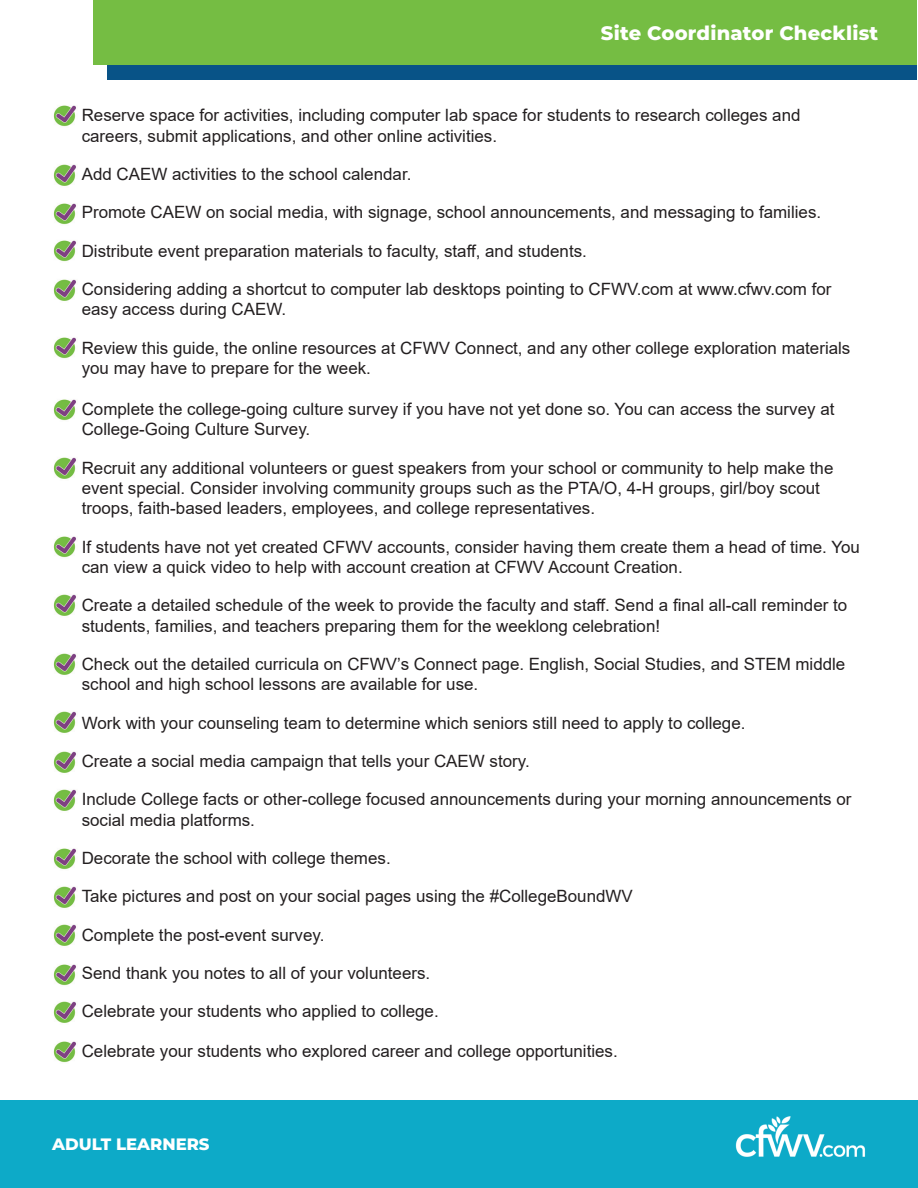
<style>
.page{position:relative;width:918px;height:1188px;background:#fff}
.page>*{position:absolute;margin:0;border:0;box-sizing:border-box;transform-origin:0 0}
.t1{font:800 19.5px "Montserrat";letter-spacing:.01em;color:#fff}
.t2{font:16.95px/20.4px "Arial";color:#231f20}
.t3{font:800 16.5px "Montserrat";color:#fff}
</style>
<div class="page">
<img style="left:53px;top:105px;width:23px;height:22px">
<img style="left:53px;top:164px;width:23px;height:22px">
<img style="left:53px;top:203px;width:23px;height:22px">
<img style="left:53px;top:240px;width:23px;height:22px">
<img style="left:53px;top:279px;width:23px;height:22px">
<img style="left:53px;top:337px;width:23px;height:22px">
<img style="left:53px;top:399px;width:23px;height:22px">
<img style="left:53px;top:457px;width:23px;height:22px">
<img style="left:53px;top:536px;width:23px;height:22px">
<img style="left:53px;top:594px;width:23px;height:22px">
<img style="left:53px;top:653px;width:23px;height:22px">
<img style="left:53px;top:711px;width:23px;height:22px">
<img style="left:53px;top:751px;width:23px;height:22px">
<img style="left:53px;top:789px;width:23px;height:22px">
<img style="left:53px;top:848px;width:23px;height:22px">
<img style="left:53px;top:886px;width:23px;height:22px">
<img style="left:53px;top:924px;width:23px;height:22px">
<img style="left:53px;top:964px;width:23px;height:22px">
<img style="left:53px;top:1001px;width:23px;height:22px">
<img style="left:53px;top:1041px;width:23px;height:22px">
<div style="left:0;top:1100px;width:918px;height:88px;background:#0daac8"></div>
<img style="left:735px;top:1116px;width:130px;height:41px">
<div style="left:107px;top:0;width:810px;height:80px;background:#085387"></div>
<div style="left:93px;top:0;width:824px;height:65px;background:#75bd43"></div>
<p class="t1" style="left:601px;top:19px;width:279px">Site Coordinator Checklist</p>
<p class="t2" style="left:82px;top:105px;width:720px">Reserve space for activities, including computer lab space for students to research colleges and careers, submit applications, and other online activities.</p>
<p class="t2" style="left:82px;top:164px;width:331px">Add CAEW activities to the school calendar.</p>
<p class="t2" style="left:82px;top:202px;width:741px">Promote CAEW on social media, with signage, school announcements, and messaging to families.</p>
<p class="t2" style="left:82px;top:241px;width:507px">Distribute event preparation materials to faculty, staff, and students.</p>
<p class="t2" style="left:82px;top:279px;width:751px">Considering adding a shortcut to computer lab desktops pointing to CFWV.com at www.cfwv.com for easy access during CAEW.</p>
<p class="t2" style="left:82px;top:338px;width:770px">Review this guide, the online resources at CFWV Connect, and any other college exploration materials you may have to prepare for the week.</p>
<p class="t2" style="left:82px;top:399px;width:754px">Complete the college-going culture survey if you have not yet done so. You can access the survey at<br>College-Going Culture Survey.</p>
<p class="t2" style="left:82px;top:457px;width:753px">Recruit any additional volunteers or guest speakers from your school or community to help make the event special. Consider involving community groups such as the PTA/O, 4-H groups, girl/boy scout troops, faith-based leaders, employees, and college representatives.</p>
<p class="t2" style="left:82px;top:536px;width:780px">If students have not yet created CFWV accounts, consider having them create them a head of time. You can view a quick video to help with account creation at CFWV Account Creation.</p>
<p class="t2" style="left:82px;top:595px;width:767px">Create a detailed schedule of the week to provide the faculty and staff. Send a final all-call reminder to students, families, and teachers preparing them for the weeklong celebration!</p>
<p class="t2" style="left:82px;top:654px;width:765px">Check out the detailed curricula on CFWV’s Connect page. English, Social Studies, and STEM middle school and high school lessons are available for use.</p>
<p class="t2" style="left:82px;top:712px;width:665px">Work with your counseling team to determine which seniors still need to apply to college.</p>
<p class="t2" style="left:82px;top:751px;width:450px">Create a social media campaign that tells your CAEW story.</p>
<p class="t2" style="left:82px;top:789px;width:771px">Include College facts or other-college focused announcements during your morning announcements or social media platforms.</p>
<p class="t2" style="left:82px;top:848px;width:310px">Decorate the school with college themes.</p>
<p class="t2" style="left:82px;top:886px;width:553px">Take pictures and post on your social pages using the #CollegeBoundWV</p>
<p class="t2" style="left:82px;top:924px;width:244px">Complete the post-event survey.</p>
<p class="t2" style="left:82px;top:963px;width:350px">Send thank you notes to all of your volunteers.</p>
<p class="t2" style="left:82px;top:1001px;width:359px">Celebrate your students who applied to college.</p>
<p class="t2" style="left:82px;top:1041px;width:538px">Celebrate your students who explored career and college opportunities.</p>
<p class="t3" style="left:52px;top:1132px;width:159px">ADULT LEARNERS</p>
</div>
